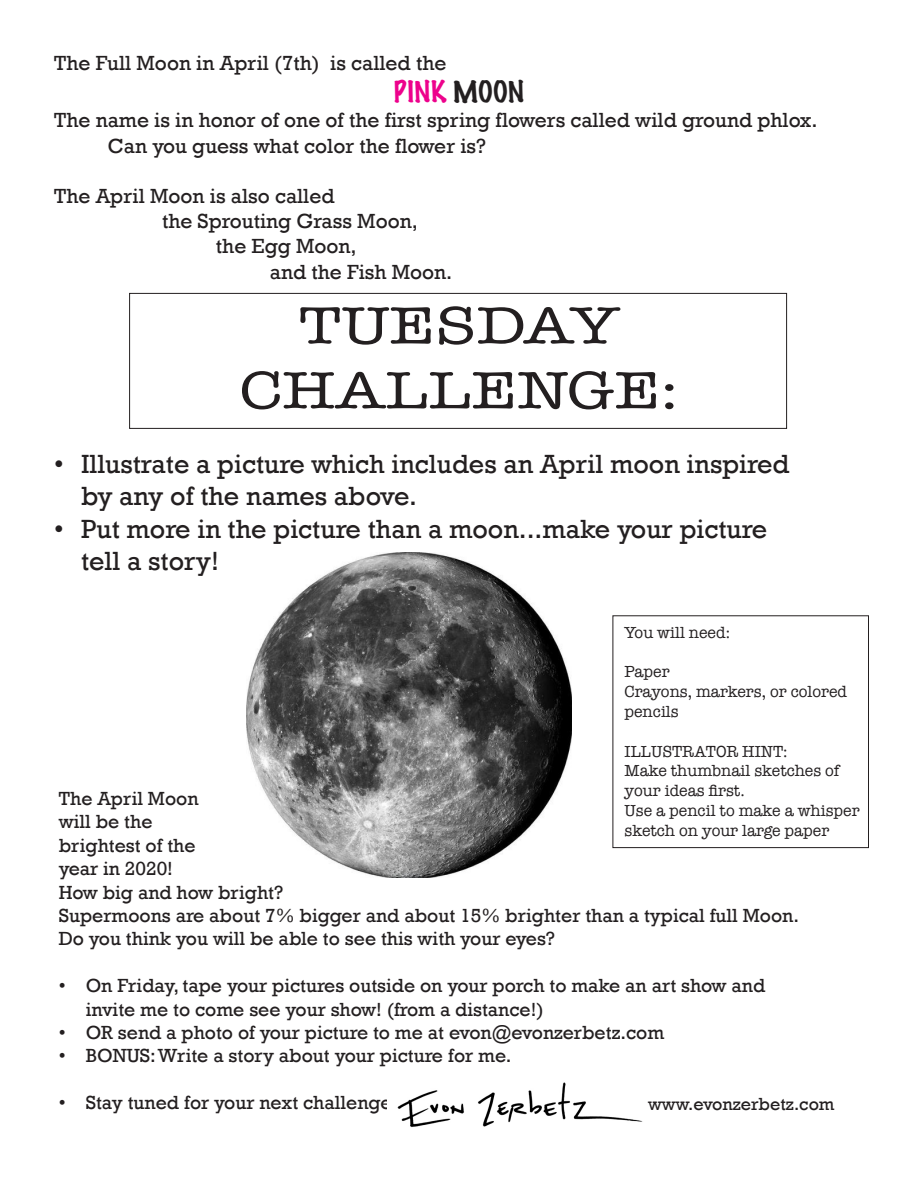
<style>
.page{position:relative;width:918px;height:1188px;background:#fff}
.page>*{position:absolute;margin:0;border:0;box-sizing:border-box;transform-origin:0 0}
.t1{font:54px "American Typewriter";color:#231f20;scale:1.25 1}
.t2{font:27px/32.4px "Rockwell";color:#231f20}
.t3{font:100 27px "Marker Felt";letter-spacing:.01em;color:#ed028c}
.t4{font:21px "Rockwell";color:#231f20}
.t5{font:19.5px/23.4px "Rockwell";color:#231f20}
.t6{font:18px "Rockwell";color:#231f20}
.t7{font:16.5px/19.8px "American Typewriter";color:#231f20}
.s1{color:#231f20}
</style>
<div class="page">
<img style="left:247px;top:553px;width:324px;height:325px">
<div style="left:613px;top:616px;width:256px;height:232px;border:1px solid #231f20"></div>
<div style="left:129px;top:293px;width:658px;height:136px;border:1px solid #231f20"></div>
<img style="left:397px;top:1082px;width:246px;height:45px">
<p class="t4" style="left:54px;top:51px;width:394px">The Full Moon in April (7th) is called the</p>
<p class="t3" style="left:394px;top:71px;width:132px">PINK <span class="s1">MOON</span></p>
<p class="t4" style="left:54px;top:108px;width:765px">The name is in honor of one of the first spring flowers called wild ground phlox.</p>
<p class="t4" style="left:108px;top:133px;width:379px">Can you guess what color the flower is?</p>
<p class="t4" style="left:54px;top:184px;width:282px">The April Moon is also called</p>
<p class="t4" style="left:162px;top:209px;width:257px">the Sprouting Grass Moon,</p>
<p class="t4" style="left:216px;top:234px;width:142px">the Egg Moon,</p>
<p class="t4" style="left:270px;top:259px;width:184px">and the Fish Moon.</p>
<p class="t1" style="left:299px;top:284px;width:258px">TUESDAY</p>
<p class="t1" style="left:239px;top:349px;width:353px">CHALLENGE:</p>
<p class="t2" style="left:81px;top:448px;width:710px;text-indent:-27px">• Illustrate a picture which includes an April moon inspired by any of the names above.</p>
<p class="t2" style="left:81px;top:513px;width:688px;text-indent:-27px">• Put more in the picture than a moon...make your picture tell a story!</p>
<p class="t7" style="left:625px;top:622px;width:107px">You will need:</p>
<p class="t7" style="left:625px;top:661px;width:46px">Paper</p>
<p class="t7" style="left:625px;top:681px;width:224px">Crayons, markers, or colored</p>
<p class="t7" style="left:625px;top:701px;width:56px">pencils</p>
<p class="t7" style="left:625px;top:741px;width:164px">ILLUSTRATOR HINT:</p>
<p class="t7" style="left:625px;top:760px;width:216px">Make thumbnail sketches of</p>
<p class="t7" style="left:625px;top:780px;width:122px">your ideas first.</p>
<p class="t7" style="left:625px;top:800px;width:236px">Use a pencil to make a whisper sketch on your large paper</p>
<p class="t5" style="left:59px;top:787px;width:141px">The April Moon</p>
<p class="t5" style="left:59px;top:810px;width:95px">will be the</p>
<p class="t5" style="left:59px;top:834px;width:138px">brightest of the</p>
<p class="t5" style="left:59px;top:857px;width:116px">year in 2020!</p>
<p class="t5" style="left:59px;top:881px;width:226px">How big and how bright?</p>
<p class="t5" style="left:59px;top:904px;width:742px">Supermoons are about 7% bigger and about 15% brighter than a typical full Moon.<br>Do you think you will be able to see this with your eyes?</p>
<p class="t5" style="left:86px;top:974px;width:681px;text-indent:-27px">• On Friday, tape your pictures outside on your porch to make an art show and invite me to come see your show! (from a distance!)</p>
<p class="t5" style="left:59px;top:1021px;width:607px">• OR send a photo of your picture to me at evon@evonzerbetz.com</p>
<p class="t5" style="left:59px;top:1044px;width:454px">• BONUS: Write a story about your picture for me.</p>
<p class="t5" style="left:59px;top:1091px;width:340px">• Stay tuned for your next challenge!</p>
<p class="t6" style="left:648px;top:1094px;width:188px">www.evonzerbetz.com</p>
</div>
